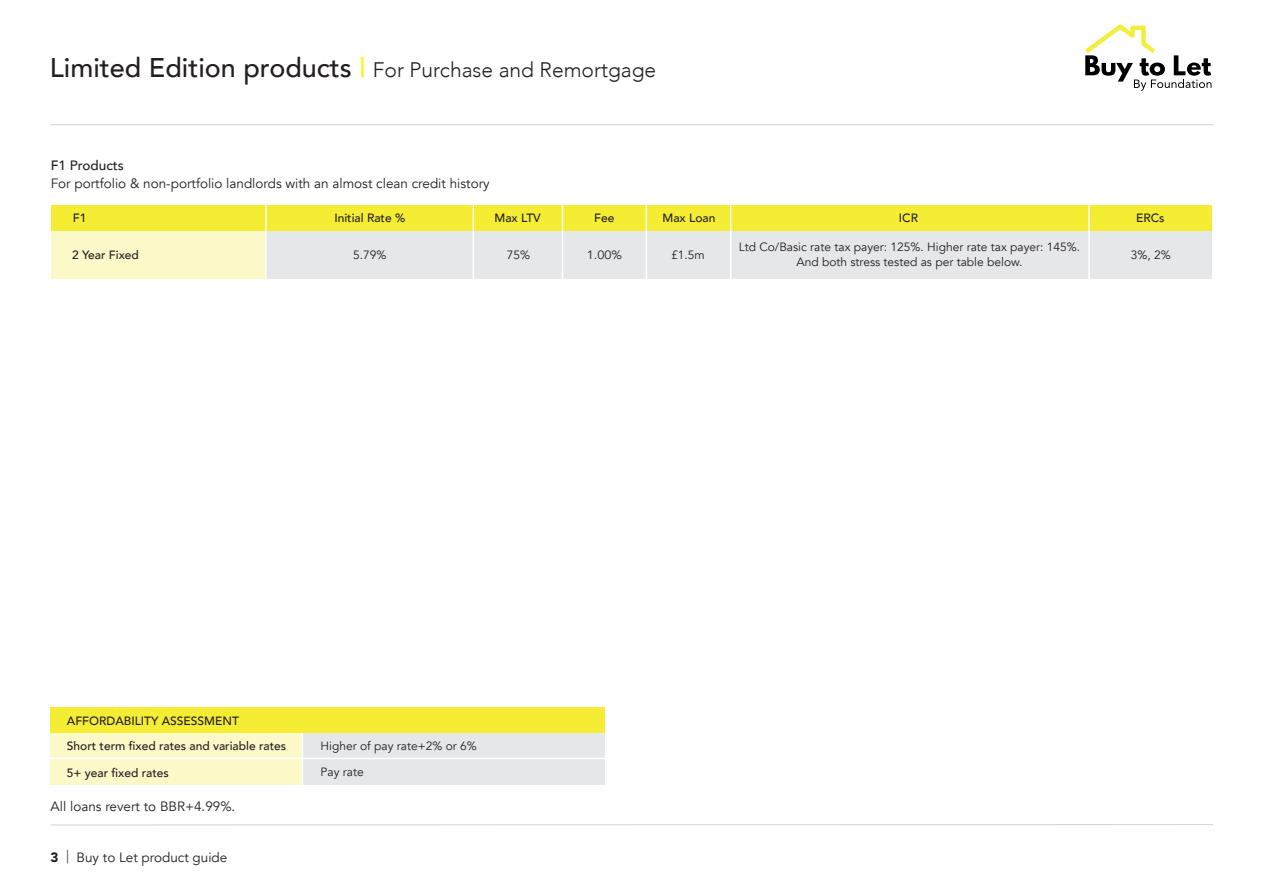
<style>
.page{position:relative;width:1263px;height:893px;background:#fff}
.page>*{position:absolute;margin:0;border:0;box-sizing:border-box;transform-origin:0 0}
.t1{font:300 21px "Avenir";color:#231f20}
.t2{font:13.5px "Avenir";color:#231f20}
.t3{font:500 13.5px "Avenir";color:#231f20}
.t4{font:12px "Avenir";color:#231f20}
.t5{font:500 12px "Avenir";color:#231f20}
.t6{font:12px "Avenir";color:#231f20;scale:1.05 1}
.s1{font-weight:500;font-size:27px}
.s2{font-weight:500;font-size:27px;color:#fff101}
.s3{font-weight:900}
.s4{font-weight:300}
</style>
<div class="page">
<svg style="left:1085px;top:24px;width:126px;height:67px"></svg>
<hr style="left:51px;top:124px;width:1162px;height:1px;background:#d1d2d4">
<hr style="left:51px;top:824px;width:1162px;height:1px;background:#d1d2d4">
<div style="left:303px;top:733px;width:302px;height:51px;background:#e6e7e9"></div>
<div style="left:51px;top:733px;width:251px;height:52px;background:#fbf9c8"></div>
<div style="left:51px;top:707px;width:554px;height:26px;background:#f4ed33"></div>
<hr style="left:49px;top:758px;width:557px;height:1px;background:#fff">
<div style="left:265px;top:207px;width:946px;height:72px;background:#e6e7e9"></div>
<div style="left:51px;top:207px;width:214px;height:72px;background:#fbf9c8"></div>
<div style="left:51px;top:205px;width:1161px;height:26px;background:#f4ed33"></div>
<hr style="left:1088px;top:201px;width:2px;height:129px;background:#fff">
<hr style="left:265px;top:201px;width:2px;height:130px;background:#fff">
<hr style="left:730px;top:199px;width:1px;height:135px;background:#fff">
<hr style="left:473px;top:200px;width:1px;height:134px;background:#fff">
<hr style="left:562px;top:200px;width:1px;height:134px;background:#fff">
<hr style="left:646px;top:201px;width:1px;height:133px;background:#fff">
<p class="t1" style="left:50px;top:57px;width:608px"><span class="s1">Limited Edition products</span> <span class="s2">|</span> For Purchase and Remortgage</p>
<p class="t3" style="left:51px;top:154px;width:75px">F1 Products</p>
<p class="t2" style="left:51px;top:176px;width:440px">For portfolio &amp; non-portfolio landlords with an almost clean credit history</p>
<p class="t5" style="left:73px;top:207px;width:15px">F1</p>
<p class="t5" style="left:72px;top:245px;width:68px">2 Year Fixed</p>
<p class="t4" style="left:353px;top:248px;width:35px">5.79%</p>
<p class="t4" style="left:507px;top:248px;width:25px">75%</p>
<p class="t6" style="left:587px;top:248px;width:35px">1.00%</p>
<p class="t4" style="left:671px;top:248px;width:35px">£1.5m</p>
<p class="t4" style="left:1131px;top:248px;width:42px">3%, 2%</p>
<p class="t5" style="left:334px;top:207px;width:72px">Initial Rate %</p>
<p class="t5" style="left:494px;top:207px;width:48px">Max LTV</p>
<p class="t5" style="left:594px;top:207px;width:22px">Fee</p>
<p class="t5" style="left:662px;top:207px;width:54px">Max Loan</p>
<p class="t5" style="left:899px;top:207px;width:21px">ICR</p>
<p class="t5" style="left:1136px;top:207px;width:30px">ERCs</p>
<p class="t4" style="left:739px;top:240px;width:343px">Ltd Co/Basic rate tax payer: 125%. Higher rate tax payer: 145%.</p>
<p class="t4" style="left:796px;top:255px;width:227px">And both stress tested as per table below.</p>
<p class="t5" style="left:67px;top:710px;width:174px">AFFORDABILITY ASSESSMENT</p>
<p class="t5" style="left:67px;top:735px;width:221px">Short term fixed rates and variable rates</p>
<p class="t4" style="left:321px;top:739px;width:158px">Higher of pay rate+2% or 6%</p>
<p class="t5" style="left:67px;top:762px;width:104px">5+ year fixed rates</p>
<p class="t4" style="left:321px;top:765px;width:45px">Pay rate</p>
<p class="t2" style="left:51px;top:798px;width:186px">All loans revert to BBR+4.99%.</p>
<p class="t2" style="left:51px;top:849px;width:178px"><span class="s3">3</span> <span class="s4">|</span> Buy to Let product guide</p>
</div>
